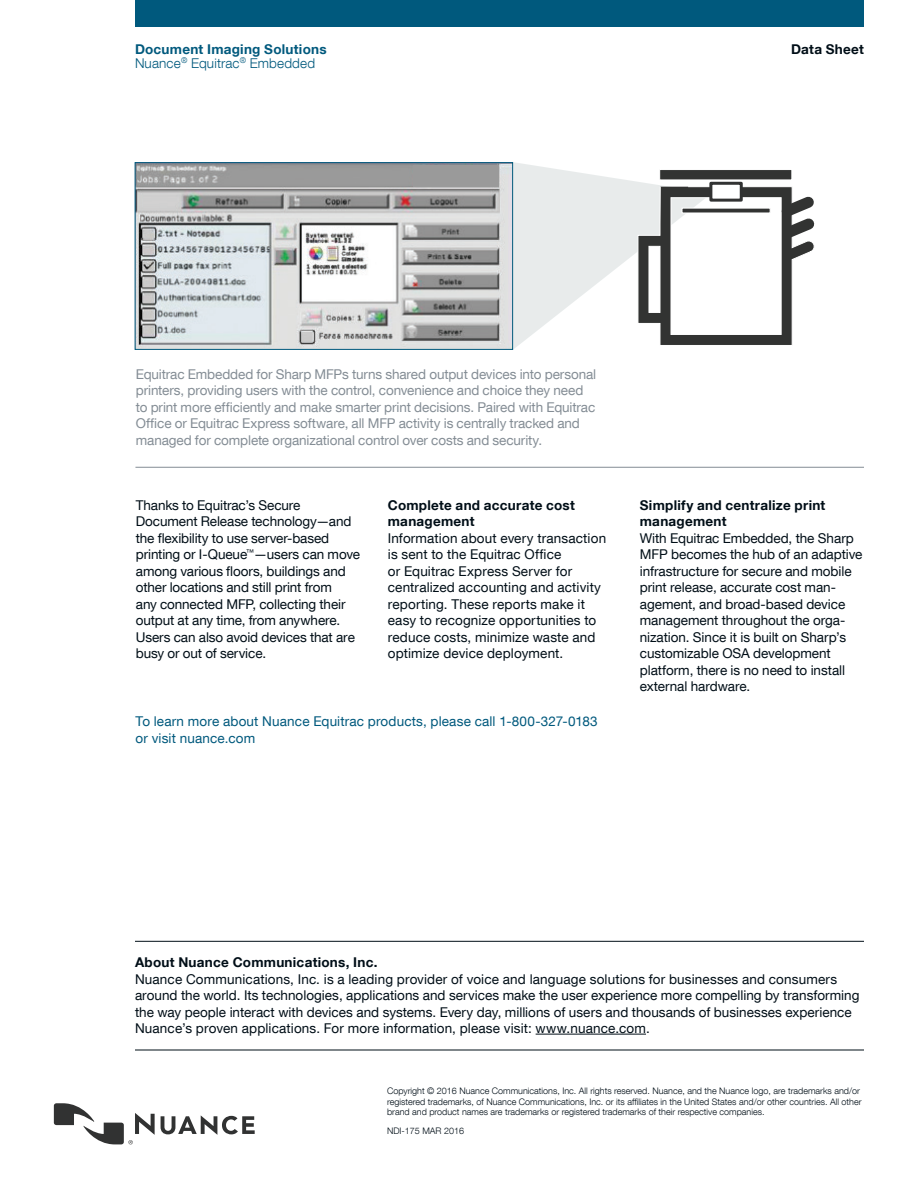
<style>
.page{position:relative;width:918px;height:1188px;background:#fff}
.page>*{position:absolute;margin:0;border:0;box-sizing:border-box;transform-origin:0 0}
.Body_Text_9_11{font:13.5px/16.5px "Helvetica Neue LT Com";letter-spacing:-.005em;color:#000e17}
.Boilerplate__Text_LA{font:13.5px/16.5px "Helvetica Neue LT Com";letter-spacing:.005em;color:#000e17}
.Body_Text_9_11-2{font:13.5px/16.5px "Helvetica Neue LT Com";letter-spacing:-.01em;color:#848d95}
.Body_Text_9_11-3{font:13.5px/16.5px "Helvetica Neue LT Com";letter-spacing:.01em;color:#00597d}
.Body_Head_9_11{font:700 13.5px/16.5px "Helvetica Neue LT Com";letter-spacing:.02em;color:#000e17}
.Boilerplate__Head_9{font:700 13.5px "Helvetica Neue LT Com";letter-spacing:.02em;color:#000e17}
.Business_Unit_Name_9{font:700 13.5px "Helvetica Neue LT Com";letter-spacing:.02em;color:#00597d}
.Product_Offering_Nam{font:300 13.5px "Helvetica Neue LT Com";letter-spacing:.01em;color:#00597d}
.Document_Name_9_9{font:700 13.5px "Helvetica Neue LT Com";letter-spacing:.02em;color:#000e17}
.Legal___Doc_No__6_7{font:300 9px/10.5px "Helvetica Neue LT Com";color:#000e17}
</style>
<div class="page">
<svg style="left:161px;top:1115px;width:94px;height:20px"></svg>
<svg style="left:54px;top:1103px;width:101px;height:41px"></svg>
<div style="left:135px;top:0;width:729px;height:27px;background:#00597d"></div>
<hr style="left:135px;top:467px;width:729px;height:1px;background:#848d95">
<hr style="left:135px;top:1050px;width:729px;height:1px;background:#000e17">
<hr style="left:536px;top:1034px;width:110px;height:1px;background:#000e17">
<hr style="left:135px;top:941px;width:729px;height:1px;background:#000e17">
<svg style="left:513px;top:162px;width:302px;height:188px"></svg>
<div style="left:709px;top:182px;width:34px;height:20px;background:#fff;border:3px solid #313232"></div>
<img style="left:137px;top:164px;width:374px;height:184px">
<div style="left:135px;top:162px;width:378px;height:188px;border:1px solid #00597d"></div>
<div style="left:413px;top:165px;width:86px;height:22px;background:#9a9a9a"></div>
<p class="Business_Unit_Name_9" style="left:135px;top:41px;width:193px">Document Imaging Solutions</p>
<p class="Document_Name_9_9" style="left:791px;top:41px;width:74px">Data Sheet</p>
<p class="Product_Offering_Nam" style="left:135px;top:55px;width:182px">Nuance<sup>®</sup> Equitrac<sup>®</sup> Embedded</p>
<p class="Body_Text_9_11-2" style="left:136px;top:366px;width:462px">Equitrac Embedded for Sharp MFPs turns shared output devices into personal printers, providing users with the control, convenience and choice they need to print more efficiently and make smarter print decisions. Paired with Equitrac Office or Equitrac Express software, all MFP activity is centrally tracked and managed for complete organizational control over costs and security.</p>
<p class="Body_Text_9_11" style="left:136px;top:497px;width:226px">Thanks to Equitrac’s Secure Document Release technology—and the flexibility to use server-based printing or I-Queue<sup>™</sup>—users can move among various floors, buildings and other locations and still print from<br>any connected MFP, collecting their output at any time, from anywhere.<br>Users can also avoid devices that are busy or out of service.</p>
<p class="Body_Head_9_11" style="left:388px;top:496px;width:189px">Complete and accurate cost management</p>
<p class="Body_Text_9_11" style="left:388px;top:530px;width:220px">Information about every transaction is sent to the Equitrac Office<br>or Equitrac Express Server for centralized accounting and activity reporting. These reports make it easy to recognize opportunities to reduce costs, minimize waste and optimize device deployment.</p>
<p class="Body_Text_9_11-3" style="left:136px;top:713px;width:464px">To learn more about Nuance Equitrac products, please call 1-800-327-0183 or visit nuance.com</p>
<p class="Body_Head_9_11" style="left:640px;top:496px;width:187px">Simplify and centralize print management</p>
<p class="Body_Text_9_11" style="left:640px;top:530px;width:224px">With Equitrac Embedded, the Sharp MFP becomes the hub of an adaptive infrastructure for secure and mobile print release, accurate cost man&shy;agement, and broad-based device management throughout the orga&shy;nization. Since it is built on Sharp’s customizable OSA development platform, there is no need to install external hardware.</p>
<p class="Boilerplate__Head_9" style="left:135px;top:954px;width:244px">About Nuance Communications, Inc.</p>
<p class="Boilerplate__Text_LA" style="left:135px;top:970px;width:726px">Nuance Communications, Inc. is a leading provider of voice and language solutions for businesses and consumers around the world. Its technologies, applications and services make the user experience more compelling by transforming the way people interact with devices and systems. Every day, millions of users and thousands of businesses experience Nuance’s proven applications. For more information, please visit: www.nuance.com.</p>
<p class="Legal___Doc_No__6_7" style="left:387px;top:1086px;width:476px">Copyright © 2016 Nuance Communications, Inc. All rights reserved. Nuance, and the Nuance logo, are trademarks and/or registered trademarks, of Nuance Communications, Inc. or its affiliates in the United States and/or other countries. All other brand and product names are trademarks or registered trademarks of their respective companies.</p>
<p class="Legal___Doc_No__6_7" style="left:387px;top:1125px;width:79px">NDI-175 MAR 2016</p>
</div>
